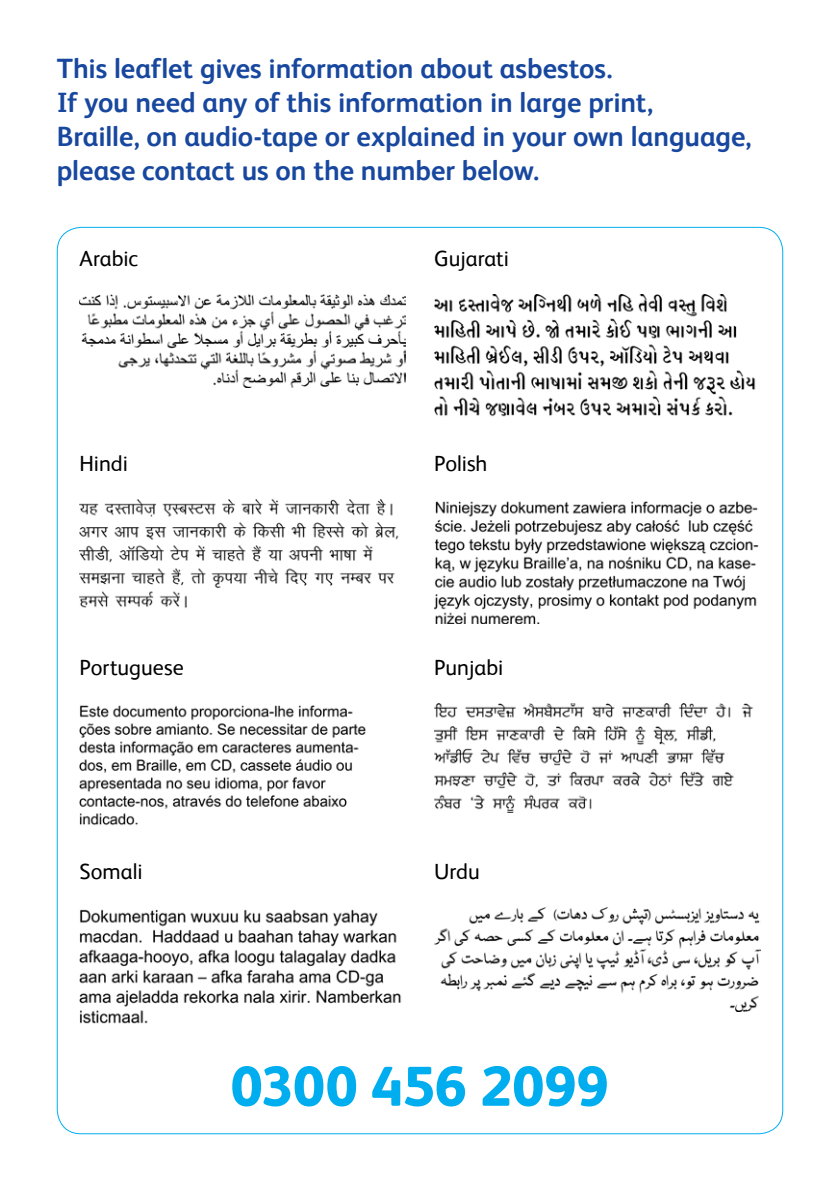
<style>
.page{position:relative;width:840px;height:1191px;background:#fff}
.page>*{position:absolute;margin:0;border:0;box-sizing:border-box;transform-origin:0 0}
.t1{font:800 56.2px "FS Albert";letter-spacing:-.005em;color:#00aeef}
.t2{font:700 28px/34px "FS Albert";letter-spacing:-.005em;color:#17479e}
.t3{font:22px "FS Albert";color:#000}
</style>
<div class="page">
<img style="left:79px;top:295px;width:326px;height:92px">
<img style="left:79px;top:499px;width:320px;height:109px">
<img style="left:79px;top:705px;width:287px;height:121px">
<img style="left:79px;top:909px;width:322px;height:115px">
<img style="left:434px;top:295px;width:322px;height:122px">
<img style="left:434px;top:501px;width:325px;height:123px">
<img style="left:434px;top:703px;width:320px;height:110px">
<img style="left:434px;top:907px;width:326px;height:104px">
<p class="t2" style="left:57px;top:51px;width:696px">This leaflet gives information about asbestos.<br>If you need any of this information in large print,<br>Braille, on audio-tape or explained in your own language, please contact us on the number below.</p>
<p class="t3" style="left:79px;top:246px;width:60px">Arabic</p>
<p class="t3" style="left:434px;top:246px;width:76px">Gujarati</p>
<p class="t3" style="left:79px;top:450px;width:50px">Hindi</p>
<p class="t3" style="left:434px;top:450px;width:55px">Polish</p>
<p class="t3" style="left:79px;top:654px;width:106px">Portuguese</p>
<p class="t3" style="left:434px;top:654px;width:71px">Punjabi</p>
<p class="t3" style="left:79px;top:859px;width:65px">Somali</p>
<p class="t3" style="left:434px;top:859px;width:47px">Urdu</p>
<h1 class="t1" style="left:230px;top:1053px;width:379px">0300 456 2099</h1>
</div>
